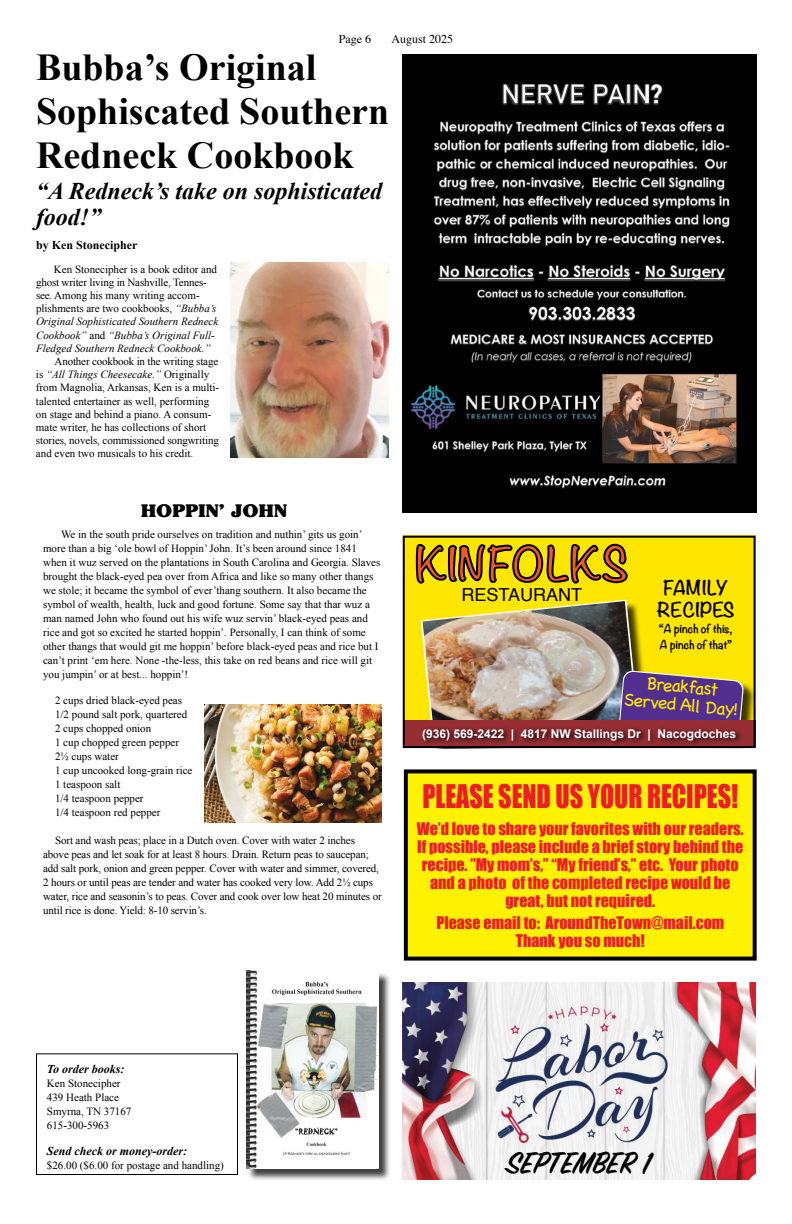
<style>
.page{position:relative;width:792px;height:1224px;background:#fff}
.page>*{position:absolute;margin:0;border:0;box-sizing:border-box;transform-origin:0 0}
.t1{font:700 38px/44px "Times New Roman";color:#000}
.t2{font:600 34px "Sign Painter House Script";letter-spacing:-.005em;color:#000}
.t3{font:29.9px "Impact";color:#ed1d24;scale:.87 1}
.t4{font:italic 700 24px/26px "Times New Roman";color:#000}
.t5{font:18px/18px "Chalkboard";color:#ffe600;text-align:center}
.t6{font:700 18px/21.6px "Noteworthy";color:#000;text-align:center}
.t7{font:900 18px "Subway";letter-spacing:.01em;color:#000}
.t8{font:18px "Helvetica";color:#000}
.t9{font:16px/18px "Impact";color:#ed1d24;text-align:center}
.t10{font:700 12px "Arial";color:#fff}
.t11{font:italic 700 12px "Times New Roman";color:#000}
.t12{font:700 12px "Times New Roman";color:#000}
.t13{font:12px "Times";color:#000}
.t14{font:11px/14px "Times New Roman";color:#000}
.t15{font:700 11px/16px "Noteworthy";color:#000}
.s1{font-style:italic}
</style>
<div class="page">
<div style="left:36px;top:1053px;width:202px;height:122px;border:1px solid #000"></div>
<img style="left:230px;top:262px;width:159px;height:195px">
<div style="left:247px;top:972px;width:144px;height:209px;background:#000;opacity:.75"></div>
<img style="left:246px;top:970px;width:133px;height:198px">
<div style="left:403px;top:536px;width:353px;height:212px;background:#ffe600"></div>
<div style="left:621px;top:673px;width:135px;height:75px;background:#000;opacity:.75"></div>
<svg style="left:629px;top:603px;width:115px;height:118px"></svg>
<div style="left:403px;top:721px;width:353px;height:27px;background:#962e34"></div>
<div style="left:403px;top:536px;width:353px;height:212px;border:2px solid #000"></div>
<svg style="left:629px;top:728px;width:115px;height:19px"></svg>
<img style="left:415px;top:543px;width:214px;height:205px">
<img style="left:403px;top:54px;width:354px;height:458px">
<div style="left:406px;top:771px;width:349px;height:188px;background:#fff200"></div>
<div style="left:404px;top:769px;width:353px;height:192px;border:4px solid #000"></div>
<img style="left:205px;top:705px;width:176px;height:117px">
<img style="left:403px;top:982px;width:353px;height:197px">
<p class="t13" style="left:339px;top:28px;width:34px">Page 6</p>
<p class="t13" style="left:392px;top:28px;width:63px">August 2025</p>
<h1 class="t1" style="left:36px;top:44px;width:355px">Bubba’s Original<br>Sophiscated Southern<br>Redneck Cookbook</h1>
<h3 class="t4" style="left:36px;top:177px;width:348px">“A Redneck’s take on sophisticated food!”</h3>
<p class="t12" style="left:36px;top:236px;width:103px">by Ken Stonecipher</p>
<p class="t14" style="left:36px;top:262px;width:184px;line-height:13.2px;text-indent:18px">Ken Stonecipher is a book editor and ghost writer living in Nashville, Tennes&shy;see. Among his many writing accom&shy;plishments are two cookbooks, <span class="s1">“Bubba’s Original Sophisticated Southern Redneck Cookbook”</span> and <span class="s1">“Bubba’s Original Full-Fledged Southern Redneck Cookbook.”</span></p>
<p class="t14" style="left:36px;top:354px;width:185px;line-height:13.2px;text-indent:19px">Another cookbook in the writing stage is <span class="s1">“All Things Cheesecake.”</span> Originally from Magnolia, Arkansas, Ken is a multi&shy;talented entertainer as well, performing on stage and behind a piano. A consum&shy;mate writer, he has collections of short stories, novels, commissioned songwriting and even two musicals to his credit.</p>
<h3 class="t7" style="left:141px;top:500px;width:148px">HOPPIN’ JOHN</h3>
<p class="t14" style="left:43px;top:528px;width:339px;text-indent:18px">We in the south pride ourselves on tradition and nuthin’ gits us goin’ more than a big ‘ole bowl of Hoppin’ John. It’s been around since 1841 when it wuz served on the plantations in South Carolina and Georgia. Slaves brought the black-eyed pea over from Africa and like so many other thangs we stole; it became the symbol of ever’thang southern. It also became the symbol of wealth, health, luck and good fortune. Some say that thar wuz a man named John who found out his wife wuz servin’ black-eyed peas and rice and got so excited he started hoppin’. Personally, I can think of some other thangs that would git me hoppin’ before black-eyed peas and rice but I can’t print ‘em here. None -the-less, this take on red beans and rice will git you jumpin’ or at best... hoppin’!</p>
<p class="t14" style="left:55px;top:694px;width:139px">2 cups dried black-eyed peas<br>1/2 pound salt pork, quartered<br>2 cups chopped onion<br>1 cup chopped green pepper<br>2½ cups water<br>1 cup uncooked long-grain rice<br>1 teaspoon salt<br>1/4 teaspoon pepper<br>1/4 teaspoon red pepper</p>
<p class="t14" style="left:43px;top:834px;width:340px;text-indent:12px">Sort and wash peas; place in a Dutch oven. Cover with water 2 inches above peas and let soak for at least 8 hours. Drain. Return peas to saucepan; add salt pork, onion and green pepper. Cover with water and simmer, covered, 2 hours or until peas are tender and water has cooked very low. Add 2½ cups water, rice and seasonin’s to peas. Cover and cook over low heat 20 minutes or until rice is done. Yield: 8-10 servin’s.</p>
<h3 class="t8" style="left:462px;top:581px;width:122px">RESTAURANT</h3>
<h3 class="t6" style="left:657px;top:577px;width:80px">FAMILY<br>RECIPES</h3>
<p class="t15" style="left:659px;top:620px;width:75px">“A pinch of this,<br>A pinch of that”</p>
<h3 class="t5" style="left:626px;top:672px;width:116px;rotate:5deg">Breakfast<br>Served All Day!</h3>
<p class="t10" style="left:422px;top:726px;width:316px">(936) 569-2422 | 4817 NW Stallings Dr | Nacogdoches</p>
<h3 class="t3" style="left:422px;top:773px;width:364px">PLEASE SEND US YOUR RECIPES!</h3>
<h3 class="t9" style="left:417px;top:819px;width:328px">We’d love to share your favorites with our readers.<br>If possible, please include a brief story behind the recipe. ”My mom’s,” “My friend’s,” etc. Your photo and a photo of the completed recipe would be great, but not required.</h3>
<h3 class="t9" style="left:436px;top:913px;width:289px">Please email to: AroundTheTown@mail.com<br>Thank you so much!</h3>
<p class="t11" style="left:47px;top:1061px;width:79px">To order books:</p>
<p class="t14" style="left:47px;top:1077px;width:86px">Ken Stonecipher<br>439 Heath Place<br>Smyrna, TN 37167<br>615-300-5963</p>
<p class="t11" style="left:47px;top:1143px;width:142px">Send check or money-order:</p>
<p class="t14" style="left:47px;top:1159px;width:178px">$26.00 ($6.00 for postage and handling)</p>
<h2 class="t2" style="left:506px;top:1142px;width:146px">SEPTEMBER 1</h2>
</div>
